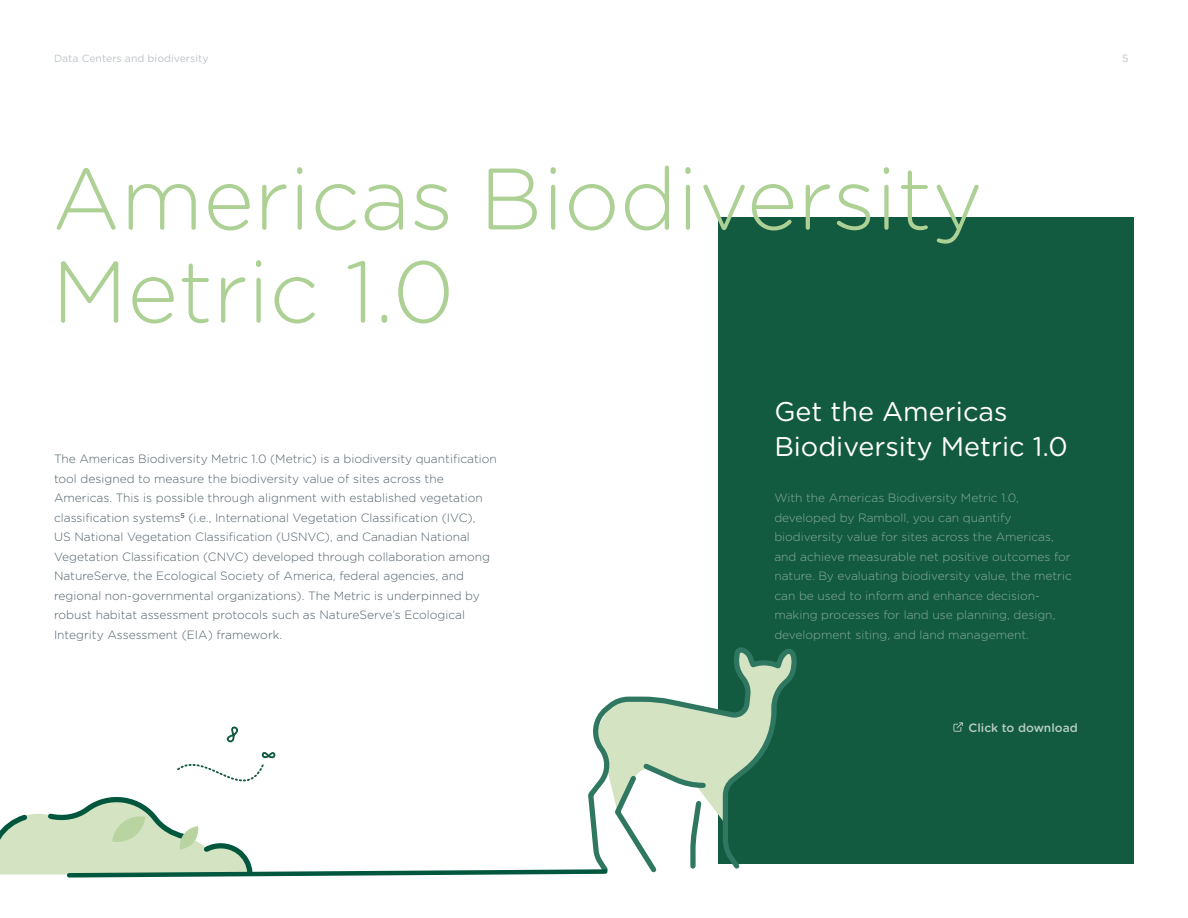
<style>
.page{position:relative;width:1188px;height:918px;background:#fff}
.page>*{position:absolute;margin:0;border:0;box-sizing:border-box;transform-origin:0 0}
.t1{font:300 87px/93px "Gotham Rounded";color:#add095}
.t2{font:27px/34.5px "Gotham Rounded";color:#fff}
.t3{font:300 12px/19.5px "Gotham Rounded";color:#526169}
.t4{font:300 12px/19.5px "Gotham Rounded";color:#88ac9f}
.t5{font:500 12px "Gotham Rounded";color:#b8cec6}
.t6{font:10.5px "Gotham Rounded";color:#bec4c7}
</style>
<div class="page">
<div style="left:718px;top:217px;width:416px;height:647px;background:#125a40"></div>
<svg style="left:0;top:650px;width:793px;height:228px"></svg>
<svg style="left:953px;top:722px;width:10px;height:10px"></svg>
<p class="t6" style="left:54px;top:51px;width:156px">Data Centers and biodiversity</p>
<p class="t6" style="left:1122px;top:51px;width:8px">5</p>
<p class="t1" style="left:52px;top:148px;width:933px">Americas Biodiversity<br>Metric 1.0</p>
<p class="t3" style="left:54px;top:449px;width:444px">The Americas Biodiversity Metric 1.0 (Metric) is a biodiversity quantification tool designed to measure the biodiversity value of sites across the Americas. This is possible through alignment with established vegetation classification systems<sup>5</sup> (i.e., International Vegetation Classification (IVC),<br>US National Vegetation Classification (USNVC), and Canadian National Vegetation Classification (CNVC) developed through collaboration among NatureServe, the Ecological Society of America, federal agencies, and regional non-governmental organizations). The Metric is underpinned by robust habitat assessment protocols such as NatureServe’s Ecological Integrity Assessment (EIA) framework.</p>
<p class="t2" style="left:774px;top:393px;width:295px">Get the Americas<br>Biodiversity Metric 1.0</p>
<p class="t4" style="left:774px;top:488px;width:299px">With the Americas Biodiversity Metric 1.0, developed by Ramboll, you can quantify biodiversity value for sites across the Americas, and achieve measurable net positive outcomes for nature. By evaluating biodiversity value, the metric can be used to inform and enhance decision&shy;making processes for land use planning, design, development siting, and land management.</p>
<p class="t5" style="left:969px;top:719px;width:111px">Click to download</p>
</div>
